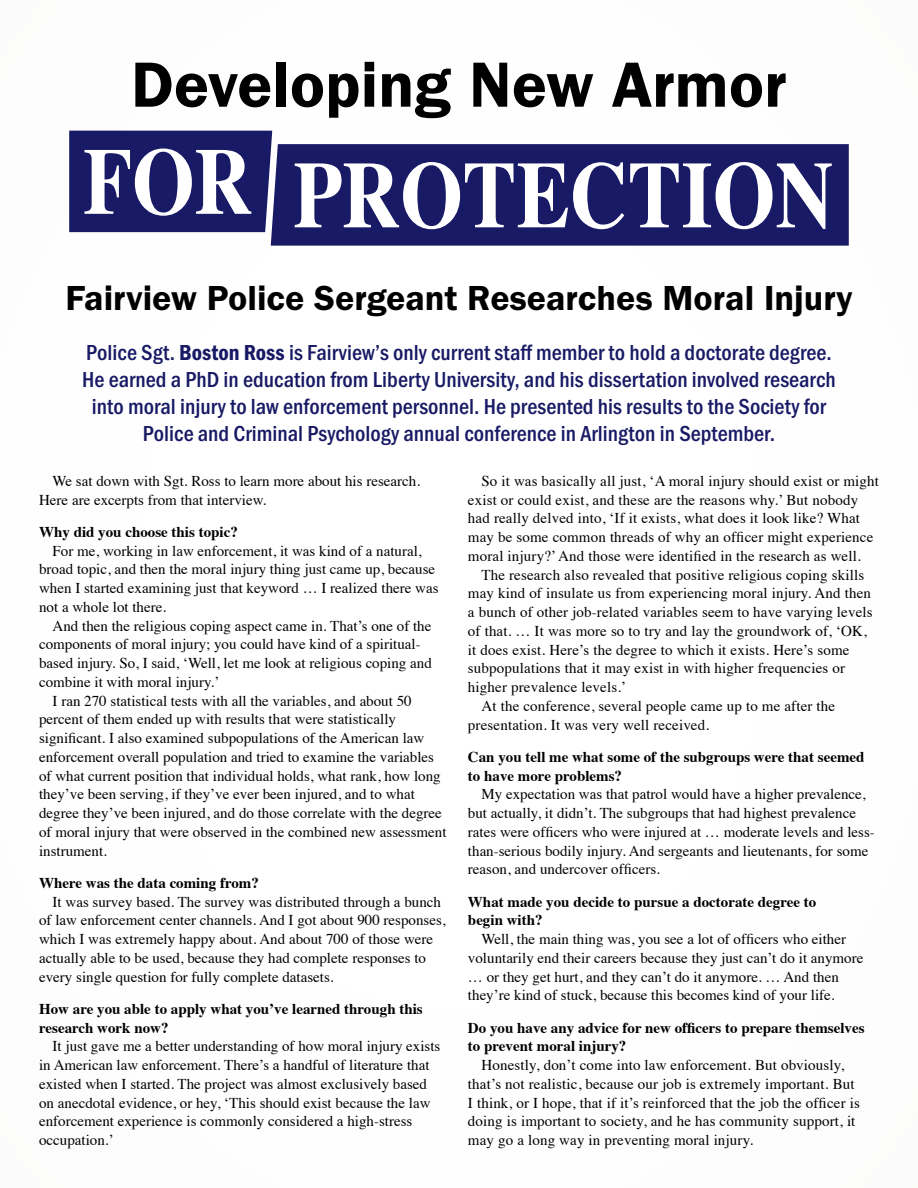
<style>
.page{position:relative;width:918px;height:1188px;background:#fff}
.page>*{position:absolute;margin:0;border:0;box-sizing:border-box;transform-origin:0 0}
.t1{font:700 94.5px "Times";color:#fff;scale:.85 1}
.t2{font:66px "Franklin Gothic URW Dem";color:#000}
.t3{font:36px "Franklin Gothic URW Dem";color:#000}
.t4{font:500 22.5px/27px "Franklin Gothic URW Cond";color:#181a65;text-align:center}
.t5{font:15px/18.8px "Times";color:#000}
.t6{font:700 15px/18.8px "Times";color:#000}
.s1{font-family:"Franklin Gothic URW Con Dem";font-weight:400}
</style>
<div class="page">
<div style="left:69px;top:131px;width:203px;height:101px;background:#181a65"></div>
<div style="left:271px;top:144px;width:578px;height:102px;background:#181a65"></div>
<h2 class="t2" style="left:131px;top:44px;width:658px">Developing New Armor</h2>
<h1 class="t1" style="left:83px;top:105px;width:884px">FOR PROTECTION</h1>
<h3 class="t3" style="left:65px;top:276px;width:789px">Fairview Police Sergeant Researches Moral Injury</h3>
<p class="t4" style="left:82px;top:338px;width:755px">Police Sgt. <span class="s1">Boston Ross</span> is Fairview’s only current staff member to hold a doctorate degree.<br>He earned a PhD in education from Liberty University, and his dissertation involved research into moral injury to law enforcement personnel. He presented his results to the Society for Police and Criminal Psychology annual conference in Arlington in September.</p>
<p class="t5" style="left:39px;top:470px;width:383px;text-indent:14px">We sat down with Sgt. Ross to learn more about his research.<br>Here are excerpts from that interview.</p>
<p class="t6" style="left:39px;top:521px;width:200px">Why did you choose this topic?</p>
<p class="t5" style="left:39px;top:540px;width:401px;text-indent:14px">For me, working in law enforcement, it was kind of a natural, broad topic, and then the moral injury thing just came up, because when I started examining just that keyword … I realized there was not a whole lot there.</p>
<p class="t5" style="left:39px;top:615px;width:394px;text-indent:14px">And then the religious coping aspect came in. That’s one of the components of moral injury; you could have kind of a spiritual&shy;based injury. So, I said, ‘Well, let me look at religious coping and combine it with moral injury.’</p>
<p class="t5" style="left:39px;top:690px;width:409px;text-indent:14px">I ran 270 statistical tests with all the variables, and about 50 percent of them ended up with results that were statistically significant. I also examined subpopulations of the American law enforcement overall population and tried to examine the variables of what current position that individual holds, what rank, how long they’ve been serving, if they’ve ever been injured, and to what degree they’ve been injured, and do those correlate with the degree of moral injury that were observed in the combined new assessment instrument.</p>
<p class="t6" style="left:39px;top:872px;width:221px">Where was the data coming from?</p>
<p class="t5" style="left:39px;top:891px;width:408px;text-indent:14px">It was survey based. The survey was distributed through a bunch of law enforcement center channels. And I got about 900 responses, which I was extremely happy about. And about 700 of those were actually able to be used, because they had complete responses to every single question for fully complete datasets.</p>
<p class="t6" style="left:39px;top:998px;width:385px">How are you able to apply what you’ve learned through this research work now?</p>
<p class="t5" style="left:39px;top:1036px;width:403px;text-indent:14px">It just gave me a better understanding of how moral injury exists in American law enforcement. There’s a handful of literature that existed when I started. The project was almost exclusively based on anecdotal evidence, or hey, ‘This should exist because the law enforcement experience is commonly considered a high-stress occupation.’</p>
<p class="t5" style="left:468px;top:470px;width:412px;text-indent:14px">So it was basically all just, ‘A moral injury should exist or might exist or could exist, and these are the reasons why.’ But nobody had really delved into, ‘If it exists, what does it look like? What may be some common threads of why an officer might experience moral injury?’ And those were identified in the research as well.</p>
<p class="t5" style="left:481px;top:564px;width:384px">The research also revealed that positive religious coping skills</p>
<p class="t5" style="left:468px;top:583px;width:405px">may kind of insulate us from experiencing moral injury. And then</p>
<p class="t5" style="left:468px;top:601px;width:406px">a bunch of other job-related variables seem to have varying levels</p>
<p class="t5" style="left:468px;top:620px;width:400px">of that. … It was more so to try and lay the groundwork of, ‘OK,</p>
<p class="t5" style="left:468px;top:639px;width:383px">it does exist. Here’s the degree to which it exists. Here’s some</p>
<p class="t5" style="left:468px;top:658px;width:379px">subpopulations that it may exist in with higher frequencies or</p>
<p class="t5" style="left:468px;top:676px;width:160px">higher prevalence levels.’</p>
<p class="t5" style="left:481px;top:695px;width:355px">At the conference, several people came up to me after the</p>
<p class="t5" style="left:468px;top:714px;width:243px">presentation. It was very well received.</p>
<p class="t6" style="left:468px;top:746px;width:398px">Can you tell me what some of the subgroups were that seemed to have more problems?</p>
<p class="t5" style="left:468px;top:784px;width:408px;text-indent:14px">My expectation was that patrol would have a higher prevalence, but actually, it didn’t. The subgroups that had highest prevalence rates were officers who were injured at … moderate levels and less&shy;than-serious bodily injury. And sergeants and lieutenants, for some reason, and undercover officers.</p>
<p class="t6" style="left:468px;top:890px;width:350px">What made you decide to pursue a doctorate degree to begin with?</p>
<p class="t5" style="left:468px;top:928px;width:397px;text-indent:14px">Well, the main thing was, you see a lot of officers who either voluntarily end their careers because they just can’t do it anymore … or they get hurt, and they can’t do it anymore. … And then they’re kind of stuck, because this becomes kind of your life.</p>
<p class="t6" style="left:468px;top:1016px;width:398px">Do you have any advice for new officers to prepare themselves to prevent moral injury?</p>
<p class="t5" style="left:468px;top:1054px;width:393px;text-indent:14px">Honestly, don’t come into law enforcement. But obviously, that’s not realistic, because our job is extremely important. But I think, or I hope, that if it’s reinforced that the job the officer is doing is important to society, and he has community support, it may go a long way in preventing moral injury.</p>
</div>
